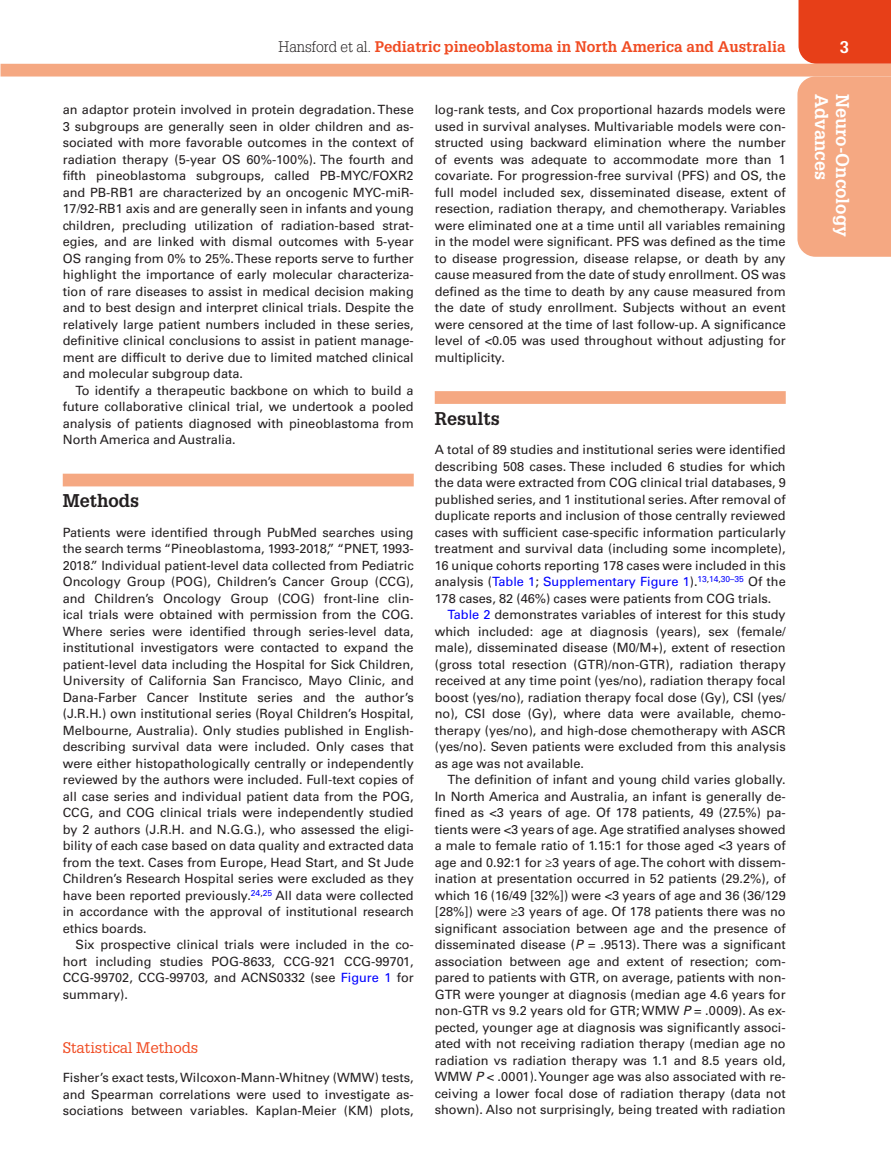
<style>
.page{position:relative;width:891px;height:1175px;background:#fff}
.page>*{position:absolute;margin:0;border:0;box-sizing:border-box;transform-origin:0 0}
.t1{font:18px "Glypha LT Std Bold 3";color:#fff}
.HeadA{font:700 18px "Glypha LT Std";color:#231f20}
.t2{font:700 16.5px "Glypha LT Std";color:#fff}
.t3{font:15px "Glypha LT Std Bold 3";color:#f04b22}
.HeadB{font:15px "Glypha LT Std";color:#f04b22}
.TextInd{font:12.75px/16.5px "Univers LT Std";color:#231f20;text-align:justify}
.Text{font:12.75px/16.5px "Univers LT Std";color:#231f20;text-align:justify}
.s1{font-family:"Glypha LT Std Light 2";color:#231f20}
.s2{color:#00f}
.s3{font-style:italic}
</style>
<div class="page">
<div style="left:799px;top:0;width:92px;height:64px;background:#e73f18"></div>
<div style="left:1px;top:64px;width:890px;height:12px;background:#f5a882"></div>
<div style="left:797px;top:76px;width:94px;height:181px;background:#f5a882"></div>
<div style="left:63px;top:473px;width:351px;height:13px;background:#f5a882"></div>
<div style="left:435px;top:391px;width:351px;height:13px;background:#f5a882"></div>
<p class="t3" style="left:279px;top:37px;width:509px"><span class="s1">Hansford et al.</span> Pediatric pineoblastoma in North America and Australia</p>
<p class="t2" style="left:840px;top:37px;width:11px">3</p>
<h1 class="t1" style="left:833px;top:94px;width:88px;rotate:90deg">Advances</h1>
<h1 class="t1" style="left:854px;top:94px;width:145px;rotate:90deg">Neuro-Oncology</h1>
<p class="Text" style="left:435px;top:102px;width:353px">log-rank tests, and Cox proportional hazards models were used in survival analyses. Multivariable models were con&shy;structed using backward elimination where the number of events was adequate to accommodate more than 1 covariate. For progression-free survival (PFS) and OS, the full model included sex, disseminated disease, extent of resection, radiation therapy, and chemotherapy. Variables were eliminated one at a time until all variables remaining in the model were significant. PFS was defined as the time to disease progression, disease relapse, or death by any cause measured from the date of study enrollment. OS was defined as the time to death by any cause measured from the date of study enrollment. Subjects without an event were censored at the time of last follow-up. A significance level of &lt;0.05 was used throughout without adjusting for multiplicity.</p>
<p class="TextInd" style="left:63px;top:102px;width:353px">an adaptor protein involved in protein degradation. These 3 subgroups are generally seen in older children and as&shy;sociated with more favorable outcomes in the context of radiation therapy (5-year OS 60%-100%). The fourth and fifth pineoblastoma subgroups, called PB-MYC/FOXR2 and PB-RB1 are characterized by an oncogenic MYC-miR-17/92-RB1 axis and are generally seen in infants and young children, precluding utilization of radiation-based strat&shy;egies, and are linked with dismal outcomes with 5-year OS ranging from 0% to 25%. These reports serve to further highlight the importance of early molecular characteriza&shy;tion of rare diseases to assist in medical decision making and to best design and interpret clinical trials. Despite the relatively large patient numbers included in these series, definitive clinical conclusions to assist in patient manage&shy;ment are difficult to derive due to limited matched clinical and molecular subgroup data.</p>
<p class="TextInd" style="left:63px;top:382px;width:353px;text-indent:13px">To identify a therapeutic backbone on which to build a future collaborative clinical trial, we undertook a pooled analysis of patients diagnosed with pineoblastoma from North America and Australia.</p>
<h2 class="HeadA" style="left:435px;top:407px;width:66px">Results</h2>
<p class="Text" style="left:435px;top:441px;width:353px">A total of 89 studies and institutional series were identified describing 508 cases. These included 6 studies for which the data were extracted from COG clinical trial databases, 9 published series, and 1 institutional series. After removal of duplicate reports and inclusion of those centrally reviewed cases with sufficient case-specific information particularly treatment and survival data (including some incomplete), 16 unique cohorts reporting 178 cases were included in this analysis (<span class="s2">Table 1</span>; <span class="s2">Supplementary Figure 1</span>).<sup>13</sup><sup>,</sup><sup>14</sup><sup>,</sup><sup>30–35</sup> Of the 178 cases, 82 (46%) cases were patients from COG trials.</p>
<p class="TextInd" style="left:435px;top:606px;width:353px;text-indent:13px"><span class="s2">Table 2</span> demonstrates variables of interest for this study which included: age at diagnosis (years), sex (female/ male), disseminated disease (M0/M+), extent of resection (gross total resection (GTR)/non-GTR), radiation therapy received at any time point (yes/no), radiation therapy focal boost (yes/no), radiation therapy focal dose (Gy), CSI (yes/ no), CSI dose (Gy), where data were available, chemo&shy;therapy (yes/no), and high-dose chemotherapy with ASCR (yes/no). Seven patients were excluded from this analysis as age was not available.</p>
<p class="TextInd" style="left:435px;top:771px;width:353px;text-indent:13px">The definition of infant and young child varies globally.<br>In North America and Australia, an infant is generally de&shy;fined as &lt;3 years of age. Of 178 patients, 49 (27.5%) pa&shy;tients were &lt;3 years of age. Age stratified analyses showed a male to female ratio of 1.15:1 for those aged &lt;3 years of age and 0.92:1 for ≥3 years of age. The cohort with dissem&shy;ination at presentation occurred in 52 patients (29.2%), of which 16 (16/49 [32%]) were &lt;3 years of age and 36 (36/129 [28%]) were ≥3 years of age. Of 178 patients there was no significant association between age and the presence of disseminated disease (<span class="s3">P</span> = .9513). There was a significant association between age and extent of resection; com&shy;pared to patients with GTR, on average, patients with non-GTR were younger at diagnosis (median age 4.6 years for non-GTR vs 9.2 years old for GTR; WMW <span class="s3">P</span> = .0009). As ex&shy;pected, younger age at diagnosis was significantly associ&shy;ated with not receiving radiation therapy (median age no radiation vs radiation therapy was 1.1 and 8.5 years old, WMW <span class="s3">P</span> &lt; .0001). Younger age was also associated with re&shy;ceiving a lower focal dose of radiation therapy (data not shown). Also not surprisingly, being treated with radiation</p>
<h2 class="HeadA" style="left:63px;top:490px;width:78px">Methods</h2>
<p class="Text" style="left:63px;top:524px;width:353px">Patients were identified through PubMed searches using the search terms “Pineoblastoma, 1993-2018,” “PNET, 1993- 2018.” Individual patient-level data collected from Pediatric Oncology Group (POG), Children’s Cancer Group (CCG), and Children’s Oncology Group (COG) front-line clin&shy;ical trials were obtained with permission from the COG.<br>Where series were identified through series-level data, institutional investigators were contacted to expand the patient-level data including the Hospital for Sick Children, University of California San Francisco, Mayo Clinic, and Dana-Farber Cancer Institute series and the author’s (J.R.H.) own institutional series (Royal Children’s Hospital, Melbourne, Australia). Only studies published in English&shy;describing survival data were included. Only cases that were either histopathologically centrally or independently reviewed by the authors were included. Full-text copies of all case series and individual patient data from the POG, CCG, and COG clinical trials were independently studied by 2 authors (J.R.H. and N.G.G.), who assessed the eligi&shy;bility of each case based on data quality and extracted data from the text. Cases from Europe, Head Start, and St Jude Children’s Research Hospital series were excluded as they have been reported previously.<sup>24</sup><sup>,</sup><sup>25</sup> All data were collected in accordance with the approval of institutional research ethics boards.</p>
<p class="TextInd" style="left:63px;top:936px;width:353px;text-indent:13px">Six prospective clinical trials were included in the co&shy;hort including studies POG-8633, CCG-921 CCG-99701, CCG-99702, CCG-99703, and ACNS0332 (see <span class="s2">Figure 1</span> for summary).</p>
<h3 class="HeadB" style="left:63px;top:1038px;width:137px">Statistical Methods</h3>
<p class="Text" style="left:63px;top:1069px;width:353px">Fisher’s exact tests, Wilcoxon-Mann-Whitney (WMW) tests, and Spearman correlations were used to investigate as&shy;sociations between variables. Kaplan-Meier (KM) plots,</p>
</div>
